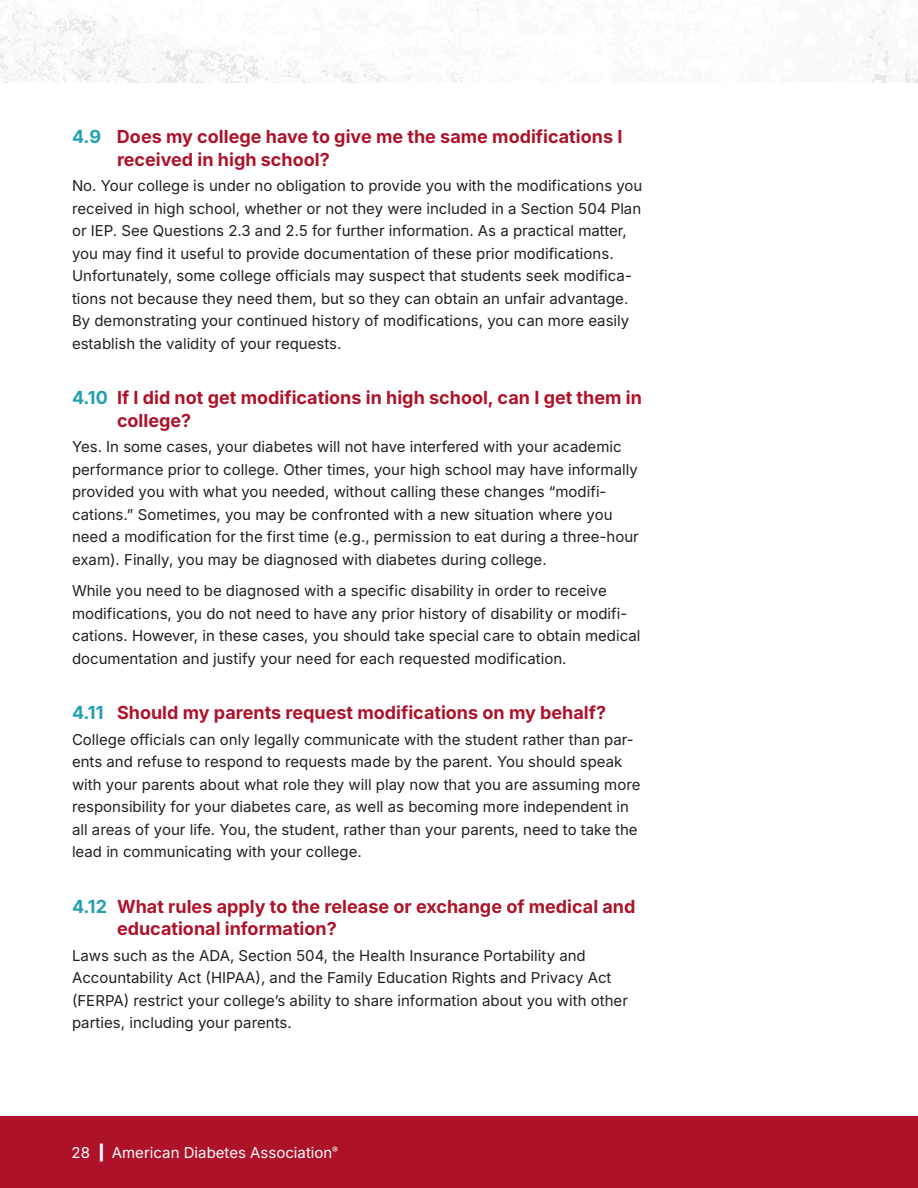
<style>
.page{position:relative;width:918px;height:1188px;background:#fff}
.page>*{position:absolute;margin:0;border:0;box-sizing:border-box;transform-origin:0 0}
.t1{font:700 18px/22.5px "Inter";color:#ae1229}
.copy{font:15px/22.5px "Inter";color:#231f20}
.t2{font:15px "Inter";color:#fff}
.s1{color:#21a0b1}
.s2{font-weight:900}
</style>
<div class="page">
<img style="left:0;top:0;width:918px;height:83px">
<div style="left:0;top:1116px;width:918px;height:72px;background:#ae1229"></div>
<p class="t1" style="left:117px;top:125px;width:507px;text-indent:-45px"><span class="s1">4.9</span> Does my college have to give me the same modifications I received in high school?</p>
<p class="copy" style="left:72px;top:174px;width:572px">No. Your college is under no obligation to provide you with the modifications you received in high school, whether or not they were included in a Section 504 Plan or IEP. See Questions 2.3 and 2.5 for further information. As a practical matter, you may find it useful to provide documentation of these prior modifications.<br>Unfortunately, some college officials may suspect that students seek modifica&shy;tions not because they need them, but so they can obtain an unfair advantage.<br>By demonstrating your continued history of modifications, you can more easily establish the validity of your requests.</p>
<p class="t1" style="left:117px;top:386px;width:526px;text-indent:-45px"><span class="s1">4.10</span> If I did not get modifications in high school, can I get them in college?</p>
<p class="copy" style="left:72px;top:435px;width:568px">Yes. In some cases, your diabetes will not have interfered with your academic performance prior to college. Other times, your high school may have informally provided you with what you needed, without calling these changes “modifi&shy;cations.” Sometimes, you may be confronted with a new situation where you need a modification for the first time (e.g., permission to eat during a three-hour exam). Finally, you may be diagnosed with diabetes during college.</p>
<p class="copy" style="left:72px;top:579px;width:570px">While you need to be diagnosed with a specific disability in order to receive modifications, you do not need to have any prior history of disability or modifi&shy;cations. However, in these cases, you should take special care to obtain medical documentation and justify your need for each requested modification.</p>
<p class="t1" style="left:72px;top:701px;width:536px"><span class="s1">4.11</span> Should my parents request modifications on my behalf?</p>
<p class="copy" style="left:72px;top:728px;width:570px">College officials can only legally communicate with the student rather than par&shy;ents and refuse to respond to requests made by the parent. You should speak with your parents about what role they will play now that you are assuming more responsibility for your diabetes care, as well as becoming more independent in all areas of your life. You, the student, rather than your parents, need to take the lead in communicating with your college.</p>
<p class="t1" style="left:117px;top:895px;width:520px;text-indent:-45px"><span class="s1">4.12</span> What rules apply to the release or exchange of medical and educational information?</p>
<p class="copy" style="left:72px;top:944px;width:558px">Laws such as the ADA, Section 504, the Health Insurance Portability and Accountability Act (HIPAA), and the Family Education Rights and Privacy Act (FERPA) restrict your college’s ability to share information about you with other parties, including your parents.</p>
<p class="t2" style="left:72px;top:1142px;width:268px">28 <span class="s2">|</span> American Diabetes Association<sup>®</sup></p>
</div>
